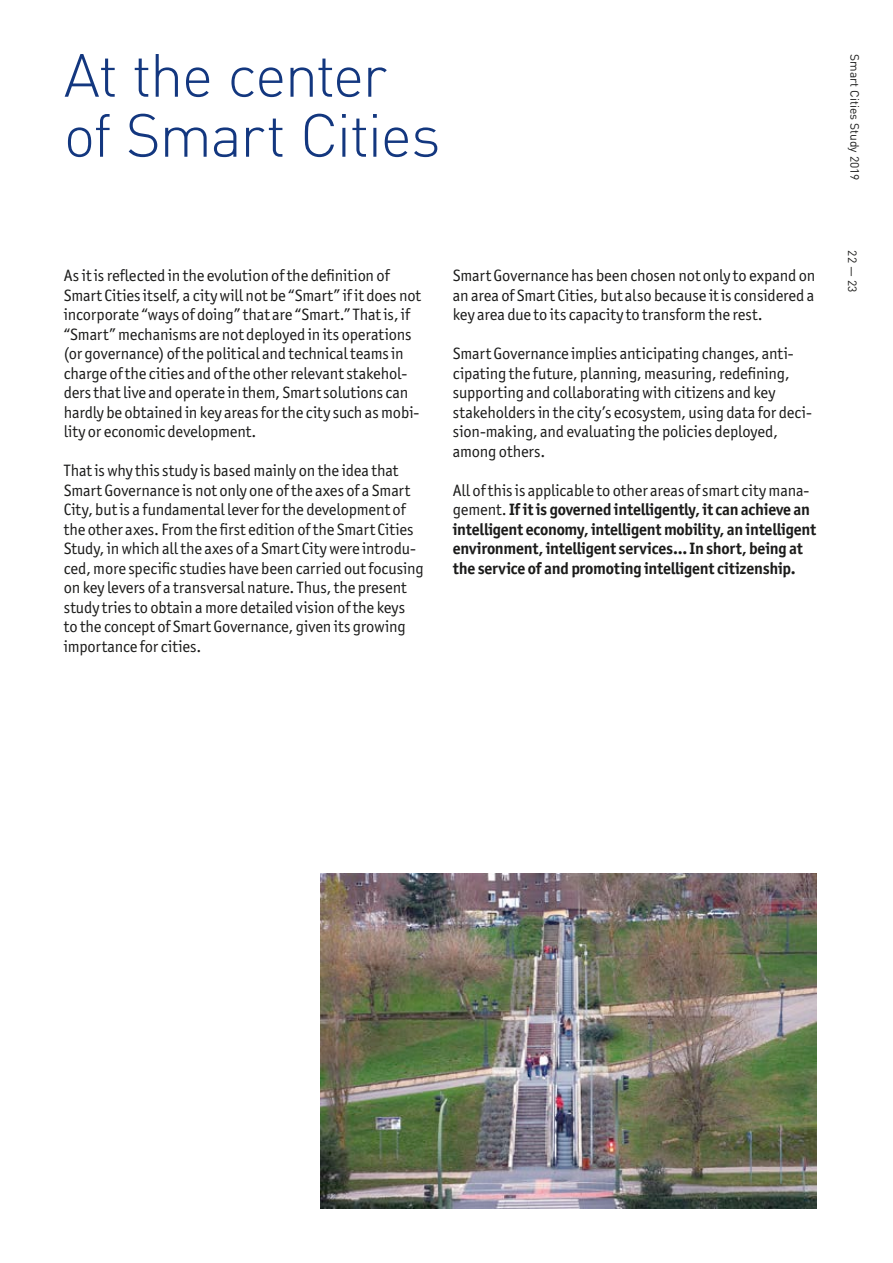
<style>
.page{position:relative;width:893px;height:1263px;background:#fff}
.page>*{position:absolute;margin:0;border:0;box-sizing:border-box;transform-origin:0 0}
.Títol{font:300 60px/60px "DIN Pro";letter-spacing:-.03em;color:#13377f}
.Text_seguit{font:16.5px/19.5px "Officina San ITC";letter-spacing:-.005em;color:#1b1b1a}
.Text_seguit-2{font:700 16.5px/19.5px "Officina San ITC";letter-spacing:-.015em;color:#1b1b1a}
.t1{font:12px "DIN Pro";color:#1b1b1a}
.s1{font-weight:400}
</style>
<div class="page">
<img style="left:321px;top:873px;width:495px;height:335px">
<p class="Títol" style="left:64px;top:40px;width:378px">At the center of Smart Cities</p>
<p class="Text_seguit" style="left:64px;top:266px;width:359px">As it is reflected in the evolution of the definition of Smart Cities itself, a city will not be “Smart” if it does not incorporate “ways of doing” that are “Smart.” That is, if “Smart” mechanisms are not deployed in its operations (or governance) of the political and technical teams in charge of the cities and of the other relevant stakehol&shy;ders that live and operate in them, Smart solutions can hardly be obtained in key areas for the city such as mobi&shy;lity or economic development.</p>
<p class="Text_seguit" style="left:64px;top:461px;width:362px">That is why this study is based mainly on the idea that Smart Governance is not only one of the axes of a Smart City, but is a fundamental lever for the development of the other axes. From the first edition of the Smart Cities Study, in which all the axes of a Smart City were introdu&shy;ced, more specific studies have been carried out focusing on key levers of a transversal nature. Thus, the present study tries to obtain a more detailed vision of the keys<br>to the concept of Smart Governance, given its growing importance for cities.</p>
<p class="Text_seguit" style="left:453px;top:266px;width:364px;text-align:justify">Smart Governance has been chosen not only to expand on an area of Smart Cities, but also because it is considered a key area due to its capacity to transform the rest.</p>
<p class="Text_seguit" style="left:453px;top:344px;width:360px">Smart Governance implies anticipating changes, anti&shy;cipating the future, planning, measuring, redefining, supporting and collaborating with citizens and key stakeholders in the city’s ecosystem, using data for deci&shy;sion-making, and evaluating the policies deployed, among others.</p>
<p class="Text_seguit-2" style="left:453px;top:480px;width:365px"><span class="s1">All of this is applicable to other areas of smart city mana&shy;gement.</span> If it is governed intelligently, it can achieve an intelligent economy, intelligent mobility, an intelligent environment, intelligent services... In short, being at the service of and promoting intelligent citizenship.</p>
<p class="t1" style="left:864px;top:54px;width:128px;rotate:90deg">Smart Cities Study 2019</p>
<p class="t1" style="left:862px;top:250px;width:43px;rotate:90deg">22 — 23</p>
</div>
